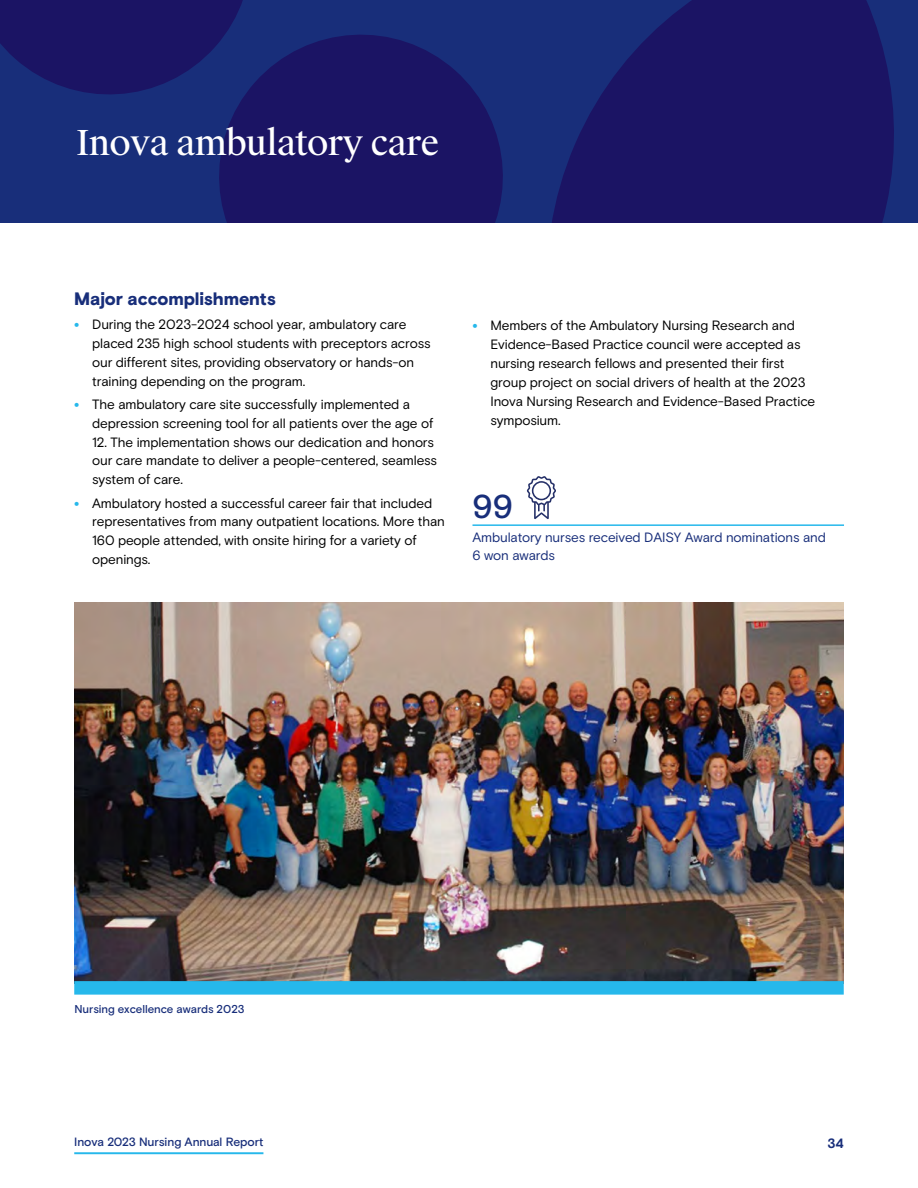
<style>
.page{position:relative;width:918px;height:1188px;background:#fff}
.page>*{position:absolute;margin:0;border:0;box-sizing:border-box;transform-origin:0 0}
.t1{font:34.5px "Suisse Works";letter-spacing:-.015em;color:#fff}
.t2{font:500 33px "Basis Grotesque Pro";color:#182e7a}
.t3{font:900 18px "Basis Grotesque Pro";letter-spacing:-.01em;color:#182e7a}
.t4{font:13.5px/18.9px "Basis Grotesque Pro";letter-spacing:-.01em;color:#000}
.t5{font:13.5px/18px "Basis Grotesque Pro";letter-spacing:-.01em;color:#182e7a}
.t6{font:700 13.5px "Basis Grotesque Pro";color:#182e7a}
.t7{font:500 12px "Basis Grotesque Pro";letter-spacing:-.005em;color:#182e7a}
.t8{font:500 11.4px "Basis Grotesque Pro";letter-spacing:-.005em;color:#182e7a}
.s1{font-weight:900;font-size:15px;color:#26b8eb}
</style>
<div class="page">
<hr style="left:74px;top:1152px;width:189px;height:2px;background:#26b8eb">
<svg style="left:0;top:0;width:918px;height:222px;background:#191d6c"></svg>
<img style="left:74px;top:603px;width:770px;height:378px">
<div style="left:74px;top:981px;width:770px;height:14px;background:#26b8eb"></div>
<svg style="left:527px;top:476px;width:29px;height:43px"></svg>
<hr style="left:472px;top:524px;width:372px;height:2px;background:#26b8eb">
<h1 class="t1" style="left:76px;top:121px;width:365px">Inova ambulatory care</h1>
<h3 class="t3" style="left:74px;top:288px;width:203px">Major accomplishments</h3>
<p class="t4" style="left:92px;top:315px;width:340px;text-indent:-18px"><span class="s1">•</span> During the 2023-2024 school year, ambulatory care placed 235 high school students with preceptors across our different sites, providing observatory or hands-on training depending on the program.</p>
<p class="t4" style="left:92px;top:395px;width:343px;text-indent:-18px"><span class="s1">•</span> The ambulatory care site successfully implemented a depression screening tool for all patients over the age of</p>
<p class="t4" style="left:92px;top:433px;width:346px">12. The implementation shows our dedication and honors our care mandate to deliver a people-centered, seamless system of care.</p>
<p class="t4" style="left:92px;top:494px;width:354px;text-indent:-18px"><span class="s1">•</span> Ambulatory hosted a successful career fair that included representatives from many outpatient locations. More than 160 people attended, with onsite hiring for a variety of openings.</p>
<h2 class="t2" style="left:472px;top:487px;width:42px">99</h2>
<p class="t4" style="left:490px;top:317px;width:326px;text-indent:-18px"><span class="s1">•</span> Members of the Ambulatory Nursing Research and Evidence-Based Practice council were accepted as nursing research fellows and presented their first group project on social drivers of health at the 2023<br>Inova Nursing Research and Evidence-Based Practice symposium.</p>
<p class="t5" style="left:472px;top:529px;width:355px">Ambulatory nurses received DAISY Award nominations and<br>6 won awards</p>
<p class="t8" style="left:75px;top:1003px;width:172px">Nursing excellence awards 2023</p>
<p class="t7" style="left:74px;top:1134px;width:191px">Inova 2023 Nursing Annual Report</p>
<p class="t6" style="left:827px;top:1136px;width:18px">34</p>
</div>
